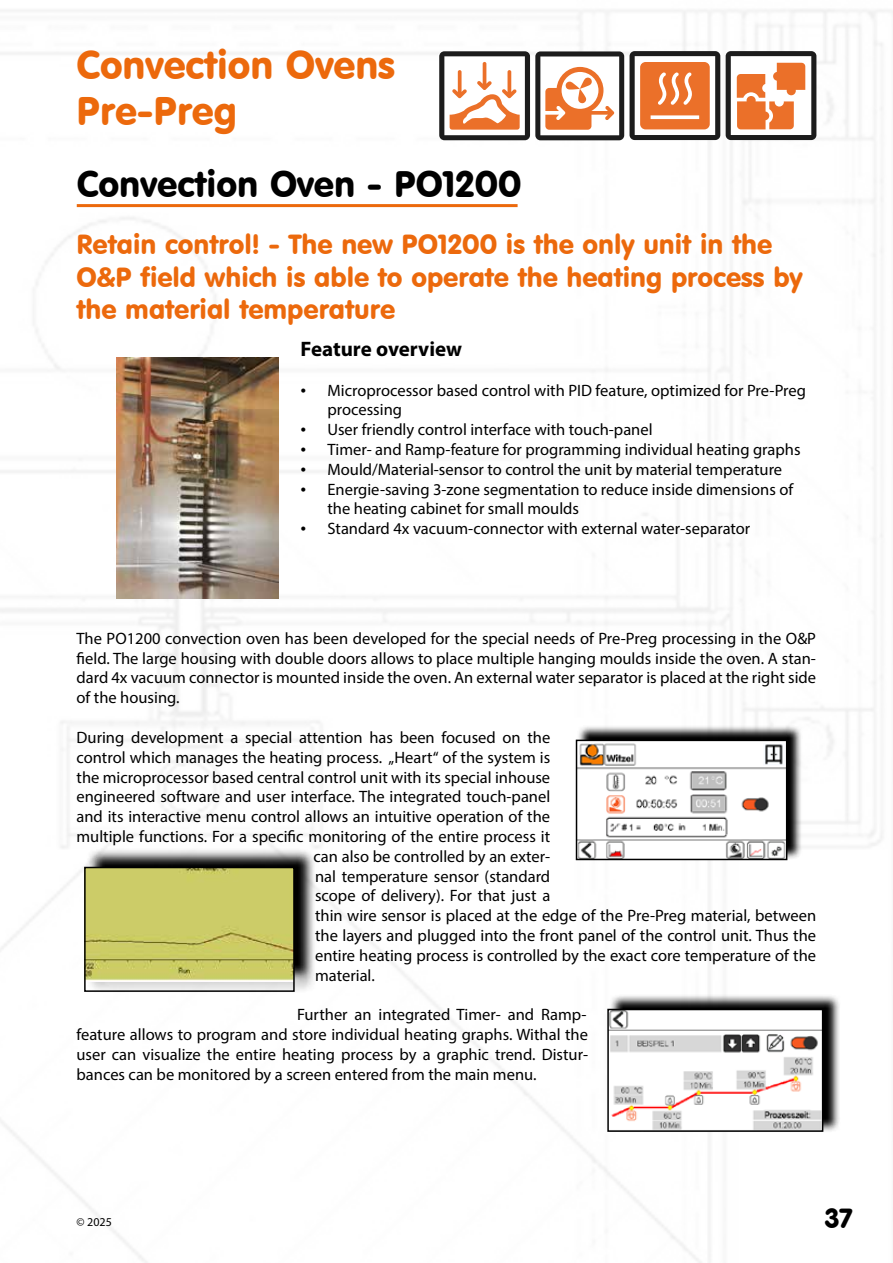
<style>
.page{position:relative;width:893px;height:1263px;background:#fff}
.page>*{position:absolute;margin:0;border:0;box-sizing:border-box;transform-origin:0 0}
.t1{font:39px/46.8px "VAG Rounded BT";color:#ec690c}
.t2{font:36px "VAG Rounded BT";color:#000}
.t3{font:27px/32.4px "VAG Rounded BT";color:#ec690c}
.t4{font:27px "VAG Rounded BT";color:#000}
.t5{font:700 21px "Myriad Pro";color:#000}
.t6{font:16.5px/19.8px "Myriad Pro";color:#000}
.t7{font:12px "Myriad Pro";color:#000}
.s1{font-family:"Times New Roman"}
</style>
<div class="page">
<img style="left:0;top:9px;width:893px;height:1254px">
<svg style="left:86px;top:849px;width:231px;height:144px"></svg>
<img style="left:87px;top:870px;width:205px;height:112px">
<div style="left:84px;top:867px;width:211px;height:125px;border:2px solid #000"></div>
<img style="left:117px;top:358px;width:161px;height:240px">
<svg style="left:577px;top:725px;width:226px;height:135px"></svg>
<img style="left:579px;top:743px;width:205px;height:114px">
<div style="left:576px;top:740px;width:211px;height:120px;border:2px solid #000"></div>
<svg style="left:609px;top:994px;width:232px;height:138px;background:#7d7d7d"></svg>
<img style="left:610px;top:1012px;width:210px;height:117px">
<div style="left:607px;top:1009px;width:216px;height:123px;border:2px solid #000"></div>
<svg style="left:726px;top:51px;width:90px;height:89px"></svg>
<svg style="left:439px;top:51px;width:281px;height:89px"></svg>
<hr style="left:77px;top:204px;width:441px;height:3px;background:#ec690c">
<h1 class="t1" style="left:77px;top:40px;width:320px">Convection Ovens<br>Pre-Preg</h1>
<h2 class="t2" style="left:77px;top:162px;width:446px">Convection Oven - PO1200</h2>
<h3 class="t3" style="left:77px;top:228px;width:728px">Retain control! - The new PO1200 is the only unit in the<br>O&amp;P field which is able to operate the heating process by the material temperature</h3>
<p class="t5" style="left:300px;top:335px;width:163px">Feature overview</p>
<p class="t6" style="left:327px;top:380px;width:480px;text-indent:-27px"><span class="s1">•</span> Microprocessor based control with PID feature, optimized for Pre-Preg processing</p>
<p class="t6" style="left:300px;top:419px;width:354px"><span class="s1">•</span> User friendly control interface with touch-panel</p>
<p class="t6" style="left:300px;top:439px;width:502px"><span class="s1">•</span> Timer- and Ramp-feature for programming individual heating graphs</p>
<p class="t6" style="left:300px;top:459px;width:483px"><span class="s1">•</span> Mould/Material-sensor to control the unit by material temperature</p>
<p class="t6" style="left:327px;top:479px;width:467px;text-indent:-27px"><span class="s1">•</span> Energie-saving 3-zone segmentation to reduce inside dimensions of the heating cabinet for small moulds</p>
<p class="t6" style="left:300px;top:518px;width:451px"><span class="s1">•</span> Standard 4x vacuum-connector with external water-separator</p>
<p class="t6" style="left:77px;top:628px;width:741px;text-align:justify">The PO1200 convection oven has been developed for the special needs of Pre-Preg processing in the O&amp;P field. The large housing with double doors allows to place multiple hanging moulds inside the oven. A stan&shy;dard 4x vacuum connector is mounted inside the oven. An external water separator is placed at the right side of the housing.</p>
<p class="t6" style="left:77px;top:727px;width:475px">During development a special attention has been focused on the</p>
<p class="t6" style="left:77px;top:747px;width:475px">control which manages the heating process. „Heart“ of the system is</p>
<p class="t6" style="left:77px;top:767px;width:475px">the microprocessor based central control unit with its special inhouse</p>
<p class="t6" style="left:77px;top:787px;width:475px">engineered software and user interface. The integrated touch-panel</p>
<p class="t6" style="left:77px;top:806px;width:475px">and its interactive menu control allows an intuitive operation of the</p>
<p class="t6" style="left:77px;top:826px;width:475px">multiple functions. For a specific monitoring of the entire process it</p>
<p class="t6" style="left:314px;top:846px;width:238px">can also be controlled by an exter-</p>
<p class="t6" style="left:315px;top:866px;width:237px">nal temperature sensor (standard</p>
<p class="t6" style="left:315px;top:886px;width:237px">scope of delivery). For that just a</p>
<p class="t6" style="left:315px;top:905px;width:503px">thin wire sensor is placed at the edge of the Pre-Preg material, between</p>
<p class="t6" style="left:315px;top:925px;width:503px">the layers and plugged into the front panel of the control unit. Thus the</p>
<p class="t6" style="left:315px;top:945px;width:502px">entire heating process is controlled by the exact core temperature of the</p>
<p class="t6" style="left:315px;top:965px;width:61px">material.</p>
<p class="t6" style="left:77px;top:1004px;width:513px;text-align:justify;text-indent:221px">Further an integrated Timer- and Ramp&shy;feature allows to program and store individual heating graphs. Withal the user can visualize the entire heating process by a graphic trend. Distur&shy;bances can be monitored by a screen entered from the main menu.</p>
<p class="t7" style="left:77px;top:1214px;width:37px">© 2025</p>
<h3 class="t4" style="left:825px;top:1201px;width:29px">37</h3>
</div>
